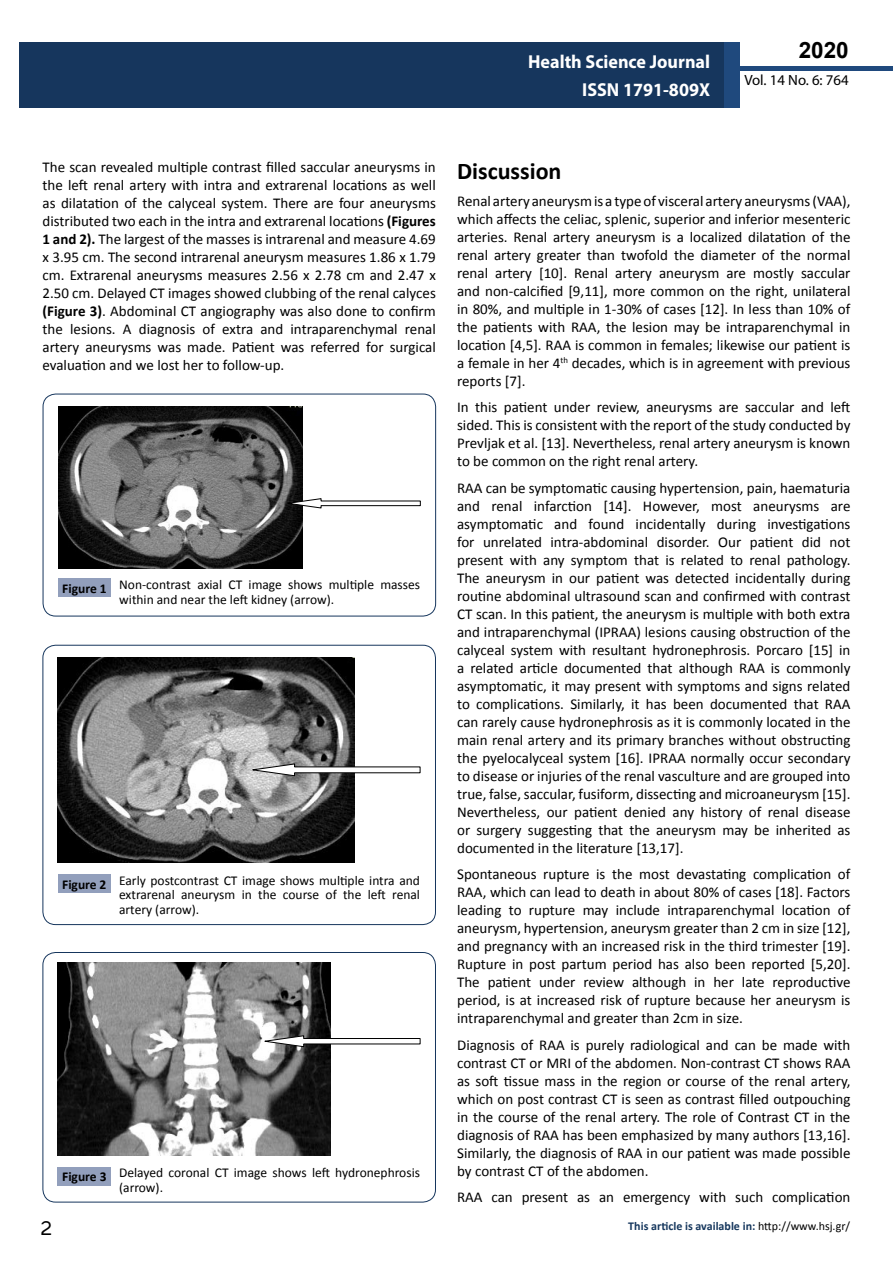
<style>
.page{position:relative;width:893px;height:1263px;background:#fff}
.page>*{position:absolute;margin:0;border:0;box-sizing:border-box;transform-origin:0 0}
.t1{font:25.5px "Tunga";color:#000}
.t2{font:700 24px "Calibri";color:#000}
.t3{font:700 22.5px "Arial";color:#000}
.t4{font:700 18.75px/27.2px "Myriad Pro";color:#fff;text-align:right;scale:.96 1}
.t5{font:15px/18px "Calibri";color:#000;text-align:justify}
.t6{font:14.85px "Myriad Pro";color:#000}
.t7{font:13.5px/14.9px "Calibri";color:#000}
.t8{font:700 12px "Calibri";color:#16375d}
.s1{font-weight:700}
.s2{font-weight:400;color:#000}
</style>
<div class="page">
<div style="left:722px;top:66px;width:171px;height:5px;background:#1f497d"></div>
<div style="left:19px;top:42px;width:706px;height:66px;background:#16365d"></div>
<div style="left:725px;top:42px;width:15px;height:66px;background:#1f497d"></div>
<div style="left:43px;top:394px;width:393px;height:222px;border:1px solid #16365d;border-radius:13px"></div>
<img style="left:58px;top:407px;width:245px;height:161px">
<svg style="left:283px;top:498px;width:138px;height:11px"></svg>
<div style="left:58px;top:578px;width:53px;height:19px;background:#929fbc"></div>
<div style="left:43px;top:645px;width:393px;height:280px;border:1px solid #16365d;border-radius:13px"></div>
<img style="left:58px;top:658px;width:297px;height:205px">
<svg style="left:247px;top:763px;width:173px;height:14px"></svg>
<div style="left:58px;top:874px;width:53px;height:19px;background:#929fbc"></div>
<div style="left:43px;top:952px;width:393px;height:250px;border:1px solid #16365d;border-radius:13px"></div>
<img style="left:58px;top:963px;width:272px;height:192px">
<svg style="left:260px;top:1035px;width:160px;height:12px"></svg>
<div style="left:58px;top:1167px;width:53px;height:18px;background:#929fbc"></div>
<p class="t4" style="left:528px;top:48px;width:191px">Health Science Journal<br>ISSN 1791-809X</p>
<h3 class="t3" style="left:799px;top:35px;width:52px">2020</h3>
<p class="t6" style="left:744px;top:71px;width:106px">Vol. 14 No. 6: 764</p>
<p class="t5" style="left:43px;top:158px;width:395px">The scan revealed multiple contrast filled saccular aneurysms in the left renal artery with intra and extrarenal locations as well as dilatation of the calyceal system. There are four aneurysms distributed two each in the intra and extrarenal locations <span class="s1">(Figures 1 and 2).</span> The largest of the masses is intrarenal and measure 4.69 x 3.95 cm. The second intrarenal aneurysm measures 1.86 x 1.79 cm. Extrarenal aneurysms measures 2.56 x 2.78 cm and 2.47 x 2.50 cm. Delayed CT images showed clubbing of the renal calyces <span class="s1">(Figure 3)</span>. Abdominal CT angiography was also done to confirm the lesions. A diagnosis of extra and intraparenchymal renal artery aneurysms was made. Patient was referred for surgical evaluation and we lost her to follow-up.</p>
<h2 class="t2" style="left:457px;top:156px;width:106px">Discussion</h2>
<p class="t5" style="left:457px;top:192px;width:395px">Renal artery aneurysm is a type of visceral artery aneurysms (VAA), which affects the celiac, splenic, superior and inferior mesenteric arteries. Renal artery aneurysm is a localized dilatation of the renal artery greater than twofold the diameter of the normal renal artery [10]. Renal artery aneurysm are mostly saccular and non-calcified [9,11], more common on the right, unilateral in 80%, and multiple in 1-30% of cases [12]. In less than 10% of the patients with RAA, the lesion may be intraparenchymal in location [4,5]. RAA is common in females; likewise our patient is a female in her 4<sup>th</sup> decades, which is in agreement with previous reports [7].</p>
<p class="t5" style="left:457px;top:398px;width:395px">In this patient under review, aneurysms are saccular and left sided. This is consistent with the report of the study conducted by Prevljak et al. [13]. Nevertheless, renal artery aneurysm is known to be common on the right renal artery.</p>
<p class="t5" style="left:457px;top:479px;width:395px">RAA can be symptomatic causing hypertension, pain, haematuria and renal infarction [14]. However, most aneurysms are asymptomatic and found incidentally during investigations for unrelated intra-abdominal disorder. Our patient did not present with any symptom that is related to renal pathology.<br>The aneurysm in our patient was detected incidentally during routine abdominal ultrasound scan and confirmed with contrast CT scan. In this patient, the aneurysm is multiple with both extra and intraparenchymal (IPRAA) lesions causing obstruction of the calyceal system with resultant hydronephrosis. Porcaro [15] in a related article documented that although RAA is commonly asymptomatic, it may present with symptoms and signs related to complications. Similarly, it has been documented that RAA can rarely cause hydronephrosis as it is commonly located in the main renal artery and its primary branches without obstructing the pyelocalyceal system [16]. IPRAA normally occur secondary to disease or injuries of the renal vasculture and are grouped into true, false, saccular, fusiform, dissecting and microaneurysm [15].<br>Nevertheless, our patient denied any history of renal disease or surgery suggesting that the aneurysm may be inherited as documented in the literature [13,17].</p>
<p class="t5" style="left:457px;top:865px;width:395px">Spontaneous rupture is the most devastating complication of RAA, which can lead to death in about 80% of cases [18]. Factors leading to rupture may include intraparenchymal location of aneurysm, hypertension, aneurysm greater than 2 cm in size [12], and pregnancy with an increased risk in the third trimester [19].<br>Rupture in post partum period has also been reported [5,20].<br>The patient under review although in her late reproductive period, is at increased risk of rupture because her aneurysm is intraparenchymal and greater than 2cm in size.</p>
<p class="t5" style="left:457px;top:1036px;width:395px">Diagnosis of RAA is purely radiological and can be made with contrast CT or MRI of the abdomen. Non-contrast CT shows RAA as soft tissue mass in the region or course of the renal artery, which on post contrast CT is seen as contrast filled outpouching in the course of the renal artery. The role of Contrast CT in the diagnosis of RAA has been emphasized by many authors [13,16].<br>Similarly, the diagnosis of RAA in our patient was made possible by contrast CT of the abdomen.</p>
<p class="t5" style="left:457px;top:1188px;width:395px">RAA can present as an emergency with such complication</p>
<p class="t7" style="left:119px;top:577px;width:302px;text-indent:-57px"><span class="s1">Figure 1</span> Non-contrast axial CT image shows multiple masses within and near the left kidney (arrow).</p>
<p class="t7" style="left:119px;top:873px;width:302px;text-align:justify;text-indent:-57px"><span class="s1">Figure 2</span> Early postcontrast CT image shows multiple intra and extrarenal aneurysm in the course of the left renal artery (arrow).</p>
<p class="t7" style="left:119px;top:1165px;width:302px;text-indent:-57px"><span class="s1">Figure 3</span> Delayed coronal CT image shows left hydronephrosis (arrow).</p>
<h1 class="t1" style="left:41px;top:1211px;width:13px">2</h1>
<p class="t8" style="left:628px;top:1218px;width:223px">This article is available in: <span class="s2">http://www.hsj.gr/</span></p>
</div>
